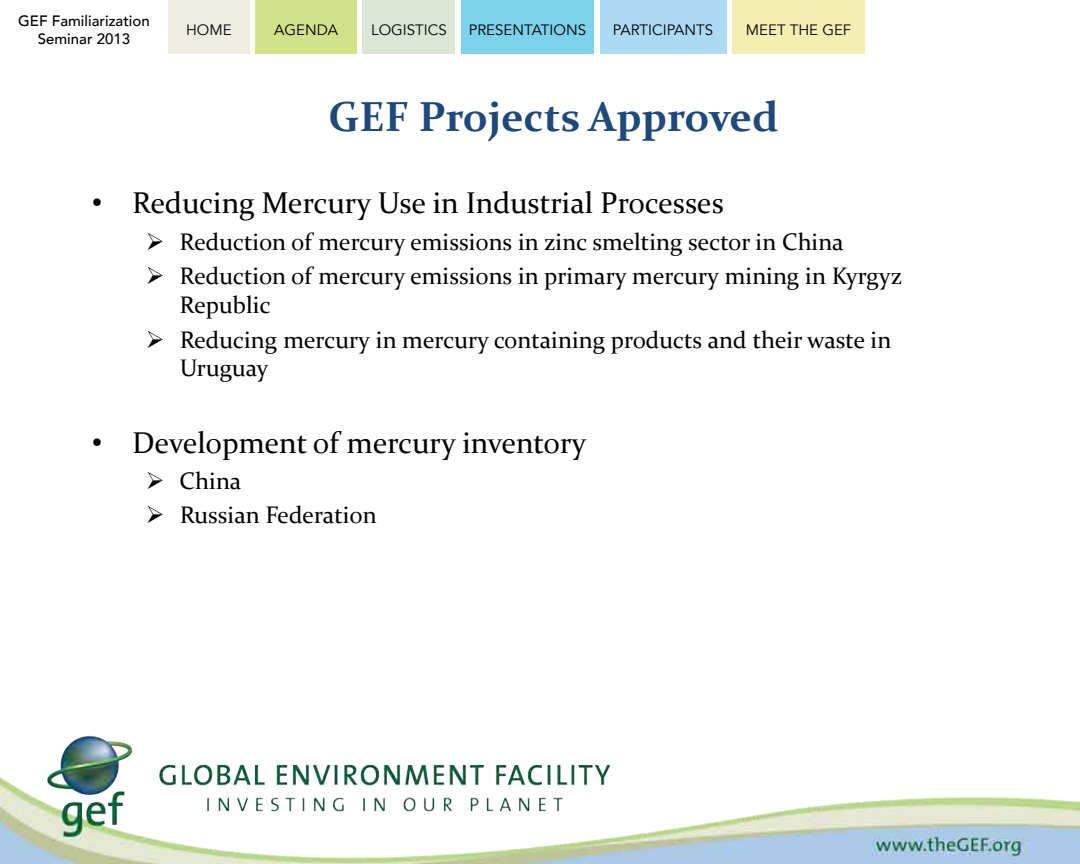
<style>
.page{position:relative;width:1080px;height:864px;background:#fff}
.page>*{position:absolute;margin:0;border:0;box-sizing:border-box;transform-origin:0 0}
.t1{font:700 42px "Constantia";color:#1f497d}
.t2{font:30px "Constantia";color:#000}
.t3{font:24px/28.8px "Constantia";color:#000}
.t4{font:15px "Avenir";color:#000}
.t5{font:500 15px/18px "Avenir";color:#000;text-align:center}
.s1{font-family:"Arial"}
</style>
<div class="page">
<div style="left:168px;top:0;width:82px;height:54px;background:#efede2"></div>
<div style="left:600px;top:0;width:126px;height:54px;background:#acdaf5"></div>
<div style="left:363px;top:0;width:92px;height:54px;background:#dbe7d4"></div>
<div style="left:732px;top:0;width:133px;height:54px;background:#f3efb3"></div>
<div style="left:256px;top:0;width:101px;height:54px;background:#d2e288"></div>
<div style="left:461px;top:0;width:133px;height:54px;background:#7bd2ea"></div>
<img style="left:0;top:735px;width:1080px;height:129px">
<p class="t5" style="left:18px;top:10px;width:133px">GEF Familiarization<br>Seminar 2013</p>
<p class="t4" style="left:186px;top:20px;width:47px">HOME</p>
<p class="t4" style="left:274px;top:20px;width:65px">AGENDA</p>
<p class="t4" style="left:371px;top:20px;width:77px">LOGISTICS</p>
<p class="t4" style="left:469px;top:20px;width:119px">PRESENTATIONS</p>
<p class="t4" style="left:613px;top:20px;width:102px">PARTICIPANTS</p>
<p class="t4" style="left:746px;top:20px;width:107px">MEET THE GEF</p>
<h1 class="t1" style="left:329px;top:88px;width:451px">GEF Projects Approved</h1>
<p class="t2" style="left:92px;top:183px;width:634px"><span class="s1">•</span> Reducing Mercury Use in Industrial Processes</p>
<p class="t3" style="left:146px;top:226px;width:700px">➢ Reduction of mercury emissions in zinc smelting sector in China</p>
<p class="t3" style="left:180px;top:261px;width:724px;text-indent:-34px">➢ Reduction of mercury emissions in primary mercury mining in Kyrgyz<br>Republic</p>
<p class="t3" style="left:180px;top:324px;width:713px;text-indent:-34px">➢ Reducing mercury in mercury containing products and their waste in<br>Uruguay</p>
<p class="t2" style="left:92px;top:422px;width:496px"><span class="s1">•</span> Development of mercury inventory</p>
<p class="t3" style="left:146px;top:465px;width:97px">➢ China</p>
<p class="t3" style="left:146px;top:500px;width:232px">➢ Russian Federation</p>
</div>
